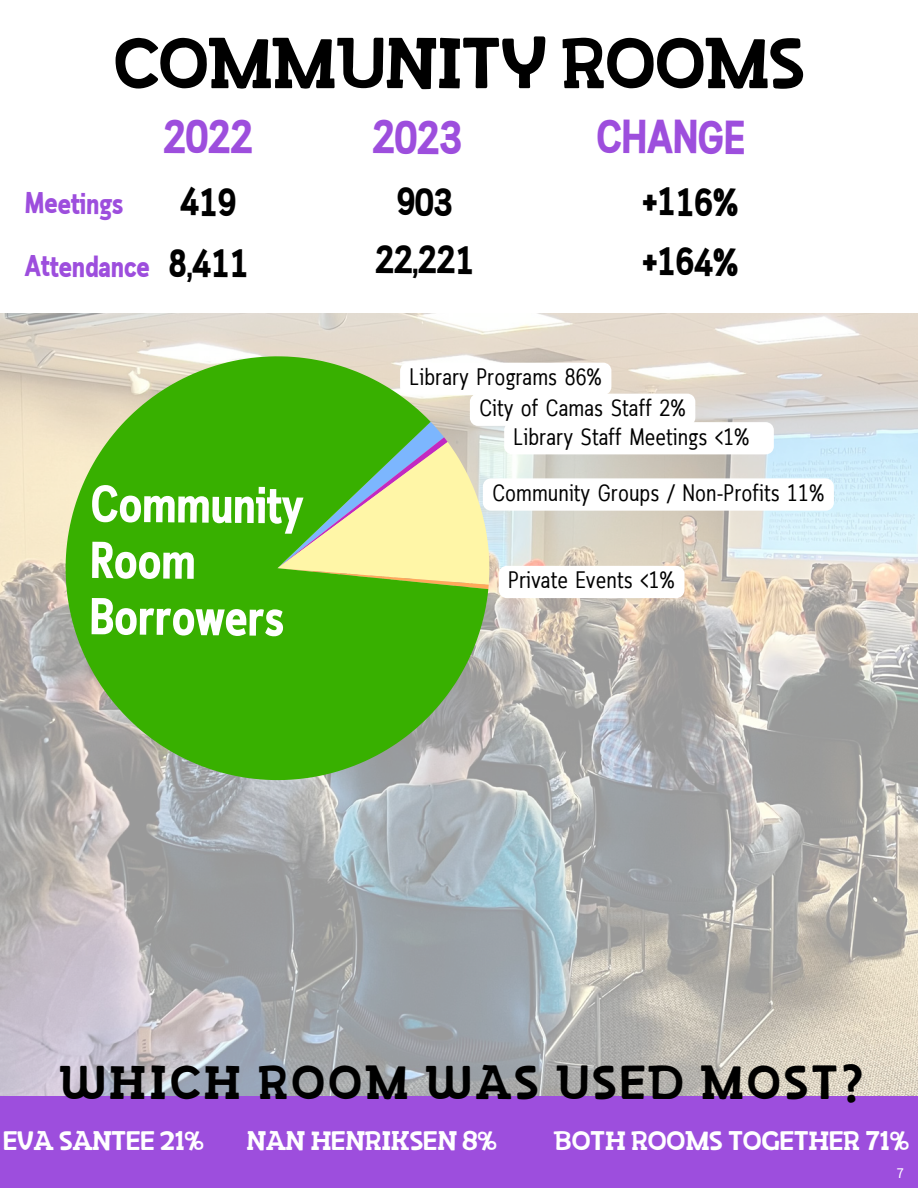
<style>
.page{position:relative;width:918px;height:1188px;background:#fff}
.page>*{position:absolute;margin:0;border:0;box-sizing:border-box;transform-origin:0 0}
.t1{font:72px "Marty Two";color:#000}
.t2{font:700 51.75px/56.1px "Cloud Cond";letter-spacing:-.02em;color:#fff}
.t3{font:48px "Marty Two";letter-spacing:.08em;color:#000}
.t4{font:700 47.55px "Cloud Cond";letter-spacing:-.02em;color:#9d4edd}
.t5{font:700 39.6px "Cloud Cond";letter-spacing:-.02em;color:#000}
.t6{font:700 30px "Cloud Cond";letter-spacing:-.02em;color:#9d4edd}
.t7{font:27px "Marty Two";color:#fff}
.t8{font:23.7px "Cloud Cond";color:#000}
.t9{font:13.5px "Overpass";color:#fff}
</style>
<div class="page">
<img style="left:0;top:314px;width:918px;height:782px">
<svg style="left:0;top:313px;width:577px;height:555px;background:#8bba70"></svg>
<div style="left:0;top:1096px;width:918px;height:92px;background:#9d4edd"></div>
<svg style="left:277px;top:363px;width:497px;height:235px"></svg>
<div style="left:483px;top:478px;width:351px;height:33px;background:#fff;border-radius:8px"></div>
<h2 class="t1" style="left:114px;top:34px;width:692px">COMMUNITY ROOMS</h2>
<h2 class="t4" style="left:163px;top:118px;width:92px">2022</h2>
<h2 class="t4" style="left:372px;top:119px;width:92px">2023</h2>
<h6 class="t5" style="left:180px;top:187px;width:58px">419</h6>
<h5 class="t5" style="left:396px;top:187px;width:58px">903</h5>
<h5 class="t4" style="left:596px;top:118px;width:151px">CHANGE</h5>
<h5 class="t5" style="left:642px;top:187px;width:98px">+116%</h5>
<p class="t6" style="left:25px;top:192px;width:100px">Meetings</p>
<p class="t6" style="left:25px;top:255px;width:127px">Attendance</p>
<p class="t5" style="left:168px;top:248px;width:82px">8,411</p>
<p class="t5" style="left:375px;top:244px;width:101px">22,221</p>
<p class="t5" style="left:642px;top:246px;width:98px">+164%</p>
<h5 class="t8" style="left:410px;top:368px;width:194px">Library Programs 86%</h5>
<h5 class="t8" style="left:479px;top:399px;width:208px">City of Camas Staff 2%</h5>
<p class="t2" style="left:89px;top:481px;width:216px">Community<br>Room<br>Borrowers</p>
<h1 class="t8" style="left:514px;top:427px;width:237px">Library Staff Meetings &lt;1%</h1>
<p class="t8" style="left:492px;top:484px;width:334px">Community Groups / Non-Profits 11%</p>
<h5 class="t8" style="left:508px;top:571px;width:168px">Private Events &lt;1%</h5>
<h4 class="t3" style="left:59px;top:1063px;width:805px">WHICH ROOM WAS USED MOST?</h4>
<h6 class="t7" style="left:3px;top:1130px;width:202px">EVA SANTEE 21%</h6>
<p class="t7" style="left:246px;top:1130px;width:252px">NAN HENRIKSEN 8%</p>
<h3 class="t7" style="left:554px;top:1130px;width:357px">BOTH ROOMS TOGETHER 71%</h3>
<p class="t9" style="left:897px;top:1168px;width:9px">7</p>
</div>
